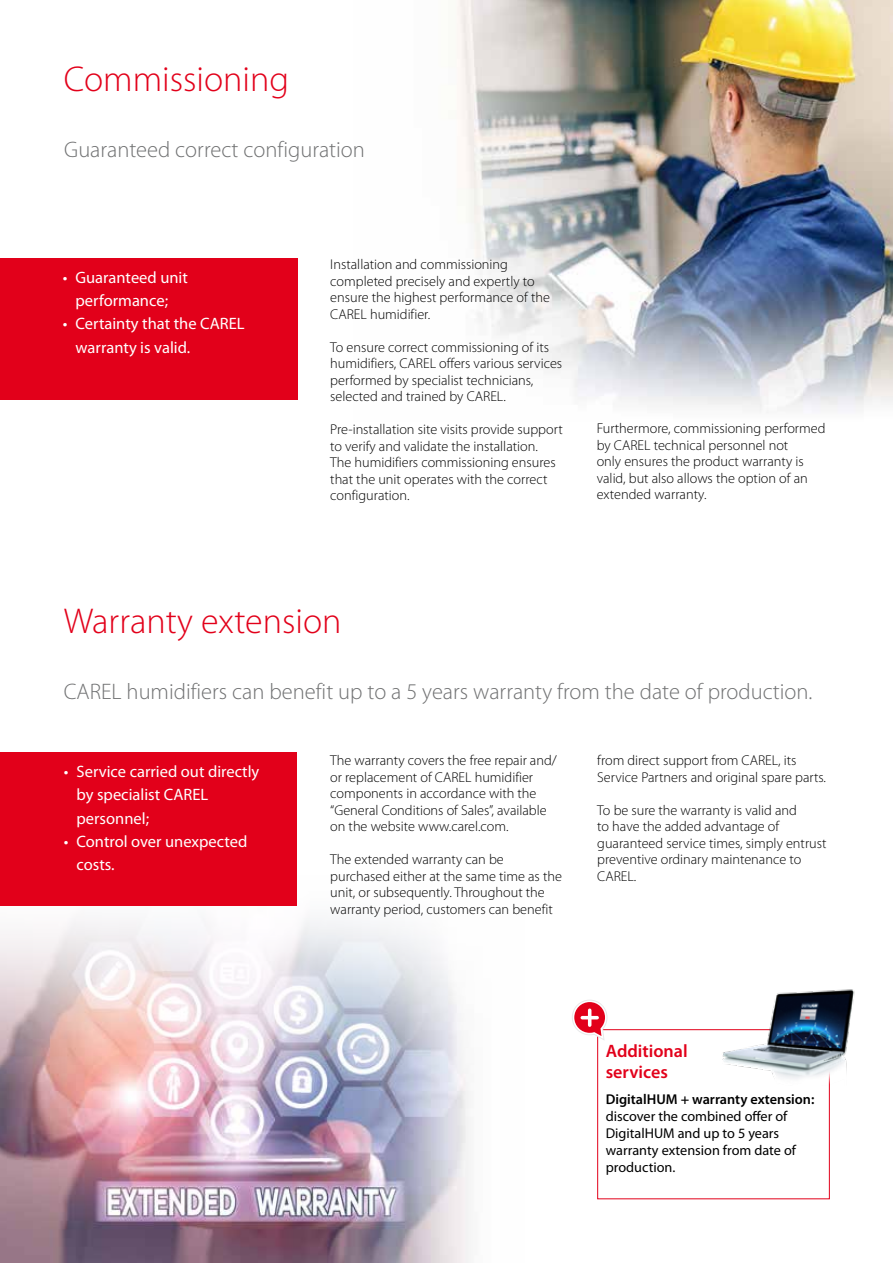
<style>
.page{position:relative;width:893px;height:1263px;background:#fff}
.page>*{position:absolute;margin:0;border:0;box-sizing:border-box;transform-origin:0 0}
.t1{font:300 36px "Myriad Pro";color:#e2001a}
.t2{font:300 22.5px "Myriad Pro";color:#707172}
.t3{font:600 18px/21.6px "Myriad Pro";color:#e2001a}
.t4{font:16.5px/23.2px "Myriad Pro";color:#fff}
.t5{font:300 14.25px/16.5px "Myriad Pro";color:#000}
.t6{font:14.25px/17.1px "Myriad Pro";color:#000}
.t7{font:600 14.25px "Myriad Pro";color:#000}
</style>
<div class="page">
<img style="left:0;top:867px;width:469px;height:396px">
<img style="left:457px;top:0;width:436px;height:413px">
<div style="left:0;top:753px;width:296px;height:153px;background:#e2001a"></div>
<div style="left:0;top:258px;width:297px;height:142px;background:#e2001a"></div>
<div style="left:597px;top:1029px;width:233px;height:170px;border:1px solid #e2001a"></div>
<svg style="left:572px;top:1000px;width:36px;height:41px"></svg>
<hr style="left:588px;top:1010px;width:3px;height:15px;background:#fff">
<hr style="left:582px;top:1016px;width:15px;height:3px;background:#fff">
<img style="left:714px;top:989px;width:141px;height:97px">
<h1 class="t1" style="left:64px;top:59px;width:227px">Commissioning</h1>
<h2 class="t2" style="left:64px;top:137px;width:302px">Guaranteed correct configuration</h2>
<p class="t4" style="left:63px;top:265px;width:127px;text-align:center">• Guaranteed unit performance;</p>
<p class="t4" style="left:76px;top:312px;width:171px;text-indent:-13px">• Certainty that the CAREL warranty is valid.</p>
<p class="t5" style="left:330px;top:256px;width:221px">Installation and commissioning completed precisely and expertly to ensure the highest performance of the<br>CAREL humidifier.</p>
<p class="t5" style="left:330px;top:339px;width:233px">To ensure correct commissioning of its humidifiers, CAREL offers various services performed by specialist technicians, selected and trained by CAREL.</p>
<p class="t5" style="left:330px;top:421px;width:234px">Pre-installation site visits provide support to verify and validate the installation.<br>The humidifiers commissioning ensures that the unit operates with the correct configuration.</p>
<p class="t5" style="left:597px;top:420px;width:230px">Furthermore, commissioning performed by CAREL technical personnel not<br>only ensures the product warranty is valid, but also allows the option of an extended warranty.</p>
<h1 class="t1" style="left:64px;top:601px;width:279px">Warranty extension</h1>
<h2 class="t2" style="left:64px;top:679px;width:750px">CAREL humidifiers can benefit up to a 5 years warranty from the date of production.</h2>
<p class="t4" style="left:77px;top:760px;width:184px;text-indent:-13px">• Service carried out directly by specialist CAREL personnel;</p>
<p class="t4" style="left:77px;top:829px;width:172px;text-indent:-13px">• Control over unexpected costs.</p>
<p class="t5" style="left:330px;top:752px;width:228px">The warranty covers the free repair and/ or replacement of CAREL humidifier components in accordance with the “General Conditions of Sales”, available on the website www.carel.com.</p>
<p class="t5" style="left:330px;top:851px;width:233px">The extended warranty can be purchased either at the same time as the unit, or subsequently. Throughout the warranty period, customers can benefit</p>
<p class="t5" style="left:597px;top:752px;width:230px">from direct support from CAREL, its<br>Service Partners and original spare parts.</p>
<p class="t5" style="left:597px;top:802px;width:231px">To be sure the warranty is valid and<br>to have the added advantage of guaranteed service times, simply entrust preventive ordinary maintenance to<br>CAREL.</p>
<p class="t3" style="left:606px;top:1039px;width:83px">Additional services</p>
<p class="t7" style="left:606px;top:1090px;width:210px">DigitalHUM + warranty extension:</p>
<p class="t6" style="left:606px;top:1107px;width:192px">discover the combined offer of<br>DigitalHUM and up to 5 years warranty extension from date of production.</p>
</div>
